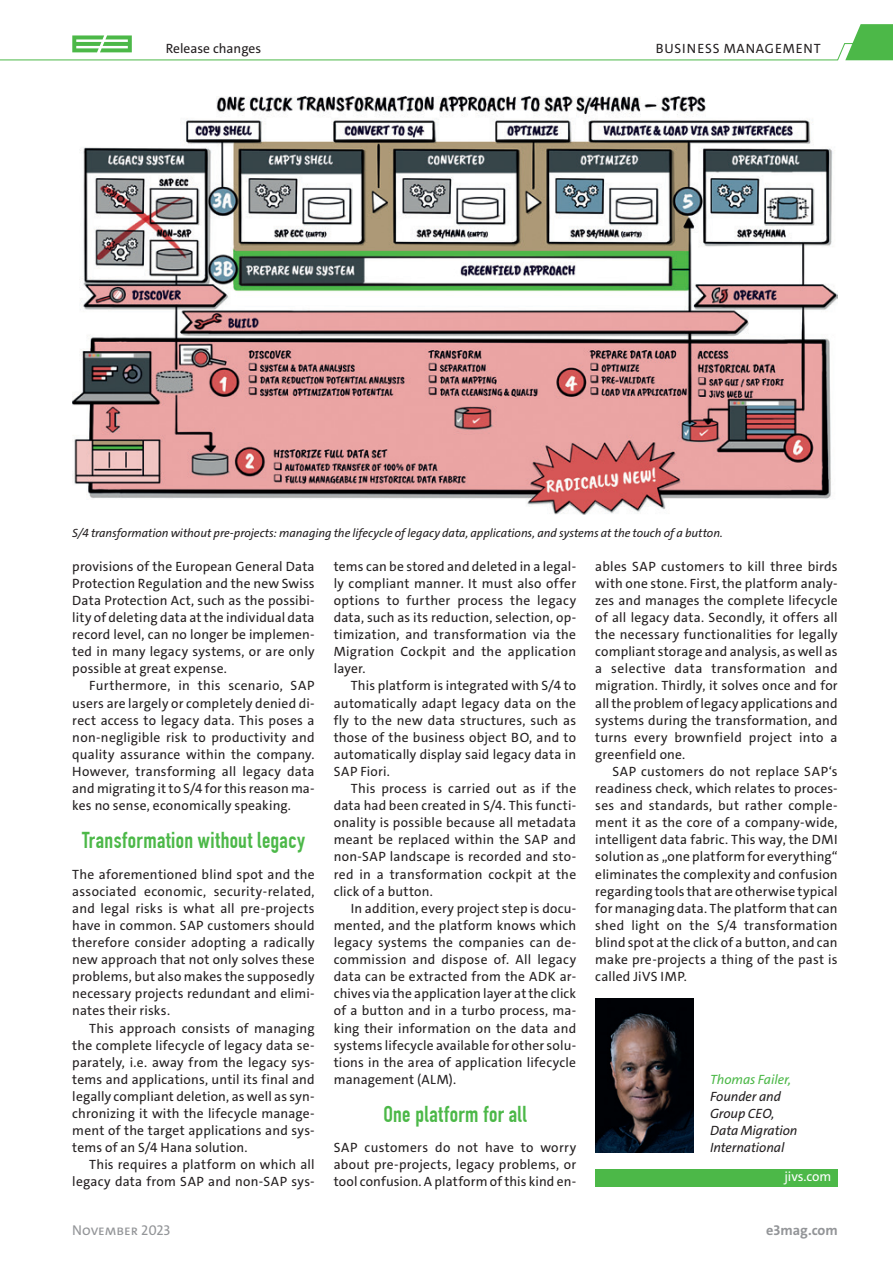
<style>
.page{position:relative;width:893px;height:1263px;background:#fff}
.page>*{position:absolute;margin:0;border:0;box-sizing:border-box;transform-origin:0 0}
.t1{font:700 22.5px "DIN Condensed";letter-spacing:.025em;color:#4cb848}
.t2{font:14.25px "The Sans";color:#939598}
.t3{font:700 14.25px "The Sans";color:#939598}
.t4{font:13.5px/17.1px "The Sans";letter-spacing:.015em;color:#231f20;text-align:justify}
.t5{font:italic 13.5px/17.1px "The Sans";letter-spacing:-.005em;color:#231f20}
.t6{font:13.5px "The Sans";letter-spacing:.065em;color:#231f20}
.t7{font:italic 13.5px "The Sans";letter-spacing:-.01em;color:#4cb848}
.t8{font:13.5px "The Sans";color:#fff}
.t9{font:italic 12px "The Sans";color:#231f20}
</style>
<div class="page">
<svg style="left:0;top:24px;width:893px;height:37px"></svg>
<div style="left:595px;top:1169px;width:243px;height:17px;background:#4cb848"></div>
<img style="left:72px;top:96px;width:766px;height:418px">
<img style="left:595px;top:998px;width:98px;height:154px">
<p class="t4" style="left:166px;top:40px;width:97px">Release changes</p>
<p class="t6" style="left:656px;top:39px;width:166px">BUSINESS MANAGEMENT</p>
<p class="t9" style="left:72px;top:525px;width:652px">S/4 transformation without pre-projects: managing the lifecycle of legacy data, applications, and systems at the touch of a button.</p>
<p class="t4" style="left:72px;top:558px;width:244px">provisions of the European General Data Protection Regulation and the new Swiss Data Protection Act, such as the possibi&shy;lity of deleting data at the individual data record level, can no longer be implemen&shy;ted in many legacy systems, or are only possible at great expense.</p>
<p class="t4" style="left:72px;top:677px;width:244px;text-indent:17px">Furthermore, in this scenario, SAP users are largely or completely denied di&shy;rect access to legacy data. This poses a non-negligible risk to productivity and quality assurance within the company.<br>However, transforming all legacy data and migrating it to S/4 for this reason ma&shy;kes no sense, economically speaking.</p>
<h1 class="t1" style="left:82px;top:827px;width:224px">Transformation without legacy</h1>
<p class="t4" style="left:72px;top:865px;width:244px">The aforementioned blind spot and the associated economic, security-related, and legal risks is what all pre-projects have in common. SAP customers should therefore consider adopting a radically new approach that not only solves these problems, but also makes the supposedly necessary projects redundant and elimi&shy;nates their risks.</p>
<p class="t4" style="left:72px;top:1019px;width:244px;text-indent:17px">This approach consists of managing the complete lifecycle of legacy data se&shy;parately, i.e. away from the legacy sys&shy;tems and applications, until its final and legally compliant deletion, as well as syn&shy;chronizing it with the lifecycle manage&shy;ment of the target applications and sys&shy;tems of an S/4 Hana solution.</p>
<p class="t4" style="left:72px;top:1156px;width:244px;text-align:right">This requires a platform on which all legacy data from SAP and non-SAP sys-</p>
<p class="t2" style="left:72px;top:1221px;width:100px">November 2023</p>
<p class="t4" style="left:334px;top:558px;width:244px">tems can be stored and deleted in a legal&shy;ly compliant manner. It must also offer options to further process the legacy data, such as its reduction, selection, op&shy;timization, and transformation via the Migration Cockpit and the application layer.</p>
<p class="t4" style="left:334px;top:677px;width:244px;text-indent:17px">This platform is integrated with S/4 to automatically adapt legacy data on the fly to the new data structures, such as those of the business object BO, and to automatically display said legacy data in SAP Fiori.</p>
<p class="t4" style="left:334px;top:780px;width:244px;text-indent:17px">This process is carried out as if the data had been created in S/4. This functi&shy;onality is possible because all metadata meant be replaced within the SAP and non-SAP landscape is recorded and sto&shy;red in a transformation cockpit at the click of a button.</p>
<p class="t4" style="left:334px;top:900px;width:244px;text-indent:17px">In addition, every project step is docu&shy;mented, and the platform knows which legacy systems the companies can de&shy;commission and dispose of. All legacy data can be extracted from the ADK ar&shy;chives via the application layer at the click of a button and in a turbo process, ma&shy;king their information on the data and systems lifecycle available for other solu&shy;tions in the area of application lifecycle management (ALM).</p>
<h1 class="t1" style="left:383px;top:1101px;width:145px">One platform for all</h1>
<p class="t4" style="left:334px;top:1139px;width:244px">SAP customers do not have to worry about pre-projects, legacy problems, or tool confusion. A platform of this kind en-</p>
<p class="t4" style="left:595px;top:558px;width:244px">ables SAP customers to kill three birds with one stone. First, the platform analy&shy;zes and manages the complete lifecycle of all legacy data. Secondly, it offers all the necessary functionalities for legally compliant storage and analysis, as well as a selective data transformation and migration. Thirdly, it solves once and for all the problem of legacy applications and systems during the transformation, and turns every brownfield project into a greenfield one.</p>
<p class="t4" style="left:595px;top:763px;width:244px;text-indent:17px">SAP customers do not replace SAP‘s readiness check, which relates to proces&shy;ses and standards, but rather comple&shy;ment it as the core of a company-wide, intelligent data fabric. This way, the DMI solution as „one platform for everything“ eliminates the complexity and confusion regarding tools that are otherwise typical for managing data. The platform that can shed light on the S/4 transformation blind spot at the click of a button, and can make pre-projects a thing of the past is called JiVS IMP.</p>
<p class="t7" style="left:710px;top:1070px;width:83px">Thomas Failer,</p>
<p class="t5" style="left:710px;top:1088px;width:89px">Founder and<br>Group CEO,<br>Data Migration<br>International</p>
<p class="t8" style="left:784px;top:1168px;width:48px">jivs.com</p>
<p class="t3" style="left:766px;top:1221px;width:73px">e3mag.com</p>
</div>
